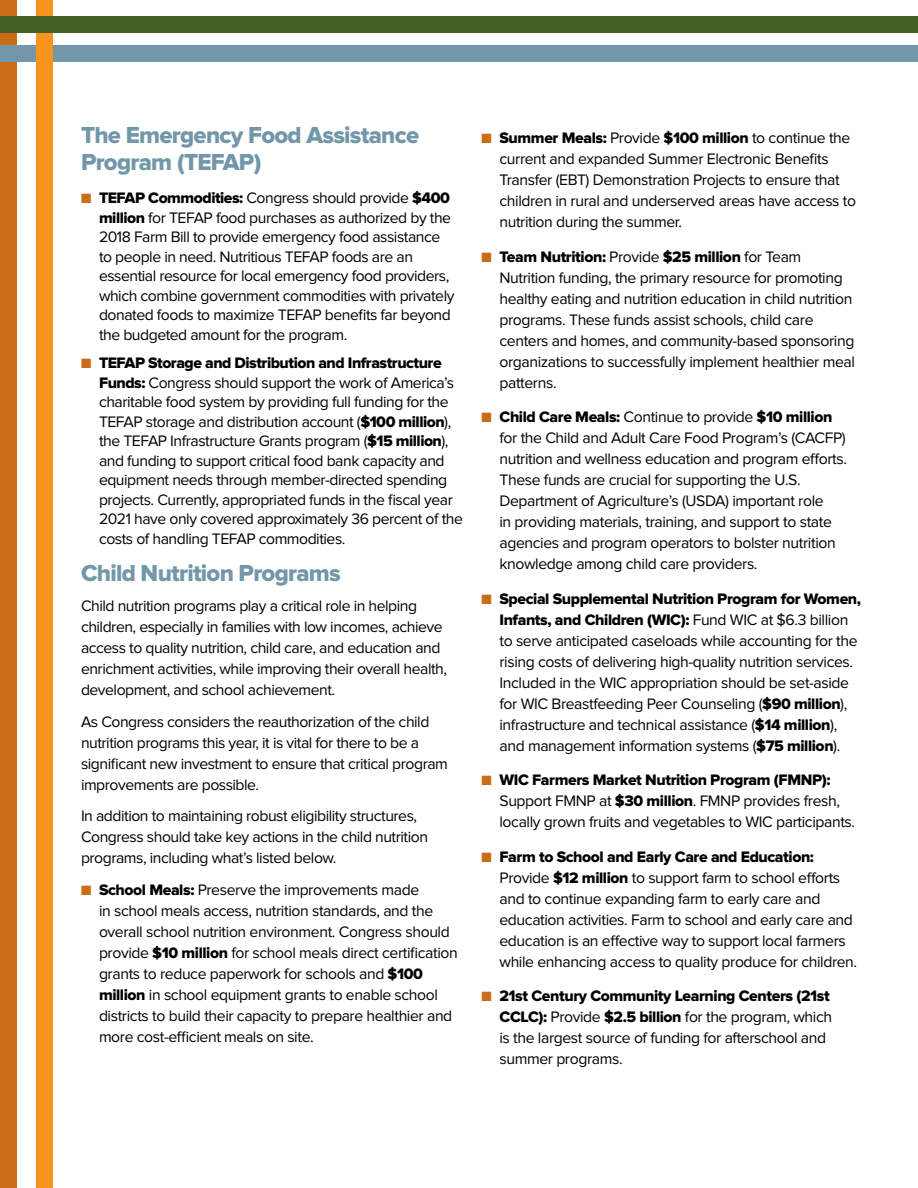
<style>
.page{position:relative;width:918px;height:1188px;background:#fff}
.page>*{position:absolute;margin:0;border:0;box-sizing:border-box;transform-origin:0 0}
.t1{font:24px/27px "Proxima Nova Extrabld";letter-spacing:-.03em;color:#7297a9}
.t2{font:15.75px/21px "Proxima Nova";letter-spacing:-.025em;color:#000}
.t3{font:15.75px/21px "Proxima Nova Extrabld";letter-spacing:-.025em;color:#000;text-align:center}
.s1{color:#cb6c16}
.s2{font-family:"Proxima Nova"}
.s3{font-family:"Proxima Nova Extrabld"}
</style>
<div class="page">
<div style="left:0;top:0;width:17px;height:1188px;background:#ca6c18"></div>
<div style="left:0;top:46px;width:918px;height:16px;background:#7297a9"></div>
<div style="left:36px;top:0;width:16px;height:1188px;background:#f7941e"></div>
<div style="left:0;top:17px;width:918px;height:16px;background:#436026"></div>
<h1 class="t1" style="left:81px;top:123px;width:340px">The Emergency Food Assistance<br>Program (TEFAP)</h1>
<p class="t3" style="left:81px;top:188px;width:370px"><span class="s1">■</span> TEFAP Commodities: <span class="s2">Congress should provide</span> $400</p>
<p class="t2" style="left:99px;top:208px;width:357px;line-height:19.5px"><span class="s3">million</span> for TEFAP food purchases as authorized by the 2018 Farm Bill to provide emergency food assistance to people in need. Nutritious TEFAP foods are an essential resource for local emergency food providers, which combine government commodities with privately donated foods to maximize TEFAP benefits far beyond the budgeted amount for the program.</p>
<p class="t3" style="left:81px;top:353px;width:362px"><span class="s1">■</span> TEFAP Storage and Distribution and Infrastructure</p>
<p class="t2" style="left:99px;top:373px;width:365px;line-height:19.5px"><span class="s3">Funds:</span> Congress should support the work of America’s charitable food system by providing full funding for the TEFAP storage and distribution account (<span class="s3">$100 million</span>), the TEFAP Infrastructure Grants program (<span class="s3">$15 million</span>), and funding to support critical food bank capacity and equipment needs through member-directed spending projects. Currently, appropriated funds in the fiscal year 2021 have only covered approximately 36 percent of the costs of handling TEFAP commodities.</p>
<h1 class="t1" style="left:81px;top:561px;width:261px">Child Nutrition Programs</h1>
<p class="t2" style="left:81px;top:596px;width:368px">Child nutrition programs play a critical role in helping children, especially in families with low incomes, achieve access to quality nutrition, child care, and education and enrichment activities, while improving their overall health, development, and school achievement.</p>
<p class="t2" style="left:81px;top:712px;width:368px">As Congress considers the reauthorization of the child nutrition programs this year, it is vital for there to be a significant new investment to ensure that critical program improvements are possible.</p>
<p class="t2" style="left:81px;top:806px;width:349px">In addition to maintaining robust eligibility structures,<br>Congress should take key actions in the child nutrition programs, including what’s listed below.</p>
<p class="t2" style="left:99px;top:880px;width:360px;text-indent:-18px"><span class="s1">■</span> <span class="s3">School Meals:</span> Preserve the improvements made<br>in school meals access, nutrition standards, and the overall school nutrition environment. Congress should provide <span class="s3">$10 million</span> for school meals direct certification grants to reduce paperwork for schools and <span class="s3">$100 million</span> in school equipment grants to enable school districts to build their capacity to prepare healthier and more cost-efficient meals on site.</p>
<p class="t3" style="left:482px;top:128px;width:370px"><span class="s1">■</span> Summer Meals: <span class="s2">Provide</span> $100 million <span class="s2">to continue the</span></p>
<p class="t2" style="left:500px;top:149px;width:358px">current and expanded Summer Electronic Benefits Transfer (EBT) Demonstration Projects to ensure that children in rural and underserved areas have access to nutrition during the summer.</p>
<p class="t3" style="left:482px;top:247px;width:321px"><span class="s1">■</span> Team Nutrition: <span class="s2">Provide</span> $25 million <span class="s2">for Team</span></p>
<p class="t2" style="left:500px;top:268px;width:357px">Nutrition funding, the primary resource for promoting healthy eating and nutrition education in child nutrition programs. These funds assist schools, child care centers and homes, and community-based sponsoring organizations to successfully implement healthier meal patterns.</p>
<p class="t3" style="left:482px;top:407px;width:352px"><span class="s1">■</span> Child Care Meals: <span class="s2">Continue to provide</span> $10 million</p>
<p class="t2" style="left:500px;top:428px;width:349px">for the Child and Adult Care Food Program’s (CACFP) nutrition and wellness education and program efforts.<br>These funds are crucial for supporting the U.S.<br>Department of Agriculture’s (USDA) important role<br>in providing materials, training, and support to state agencies and program operators to bolster nutrition knowledge among child care providers.</p>
<p class="t3" style="left:482px;top:589px;width:381px"><span class="s1">■</span> Special Supplemental Nutrition Program for Women,<br>Infants, and Children (WIC): <span class="s2">Fund WIC at $6.3 billion</span></p>
<p class="t2" style="left:500px;top:631px;width:360px">to serve anticipated caseloads while accounting for the rising costs of delivering high-quality nutrition services.<br>Included in the WIC appropriation should be set-aside for WIC Breastfeeding Peer Counseling (<span class="s3">$90 million</span>), infrastructure and technical assistance (<span class="s3">$14 million</span>), and management information systems (<span class="s3">$75 million</span>).</p>
<p class="t3" style="left:482px;top:770px;width:351px"><span class="s1">■</span> WIC Farmers Market Nutrition Program (FMNP):</p>
<p class="t2" style="left:500px;top:791px;width:357px">Support FMNP at <span class="s3">$30 million</span>. FMNP provides fresh, locally grown fruits and vegetables to WIC participants.</p>
<p class="t3" style="left:482px;top:847px;width:334px"><span class="s1">■</span> Farm to School and Early Care and Education:</p>
<p class="t2" style="left:500px;top:868px;width:359px">Provide <span class="s3">$12 million</span> to support farm to school efforts and to continue expanding farm to early care and education activities. Farm to school and early care and education is an effective way to support local farmers while enhancing access to quality produce for children.</p>
<p class="t3" style="left:482px;top:986px;width:350px"><span class="s1">■</span> 21st Century Community Learning Centers (21st</p>
<p class="t2" style="left:500px;top:1007px;width:334px"><span class="s3">CCLC):</span> Provide <span class="s3">$2.5 billion</span> for the program, which is the largest source of funding for afterschool and summer programs.</p>
</div>
